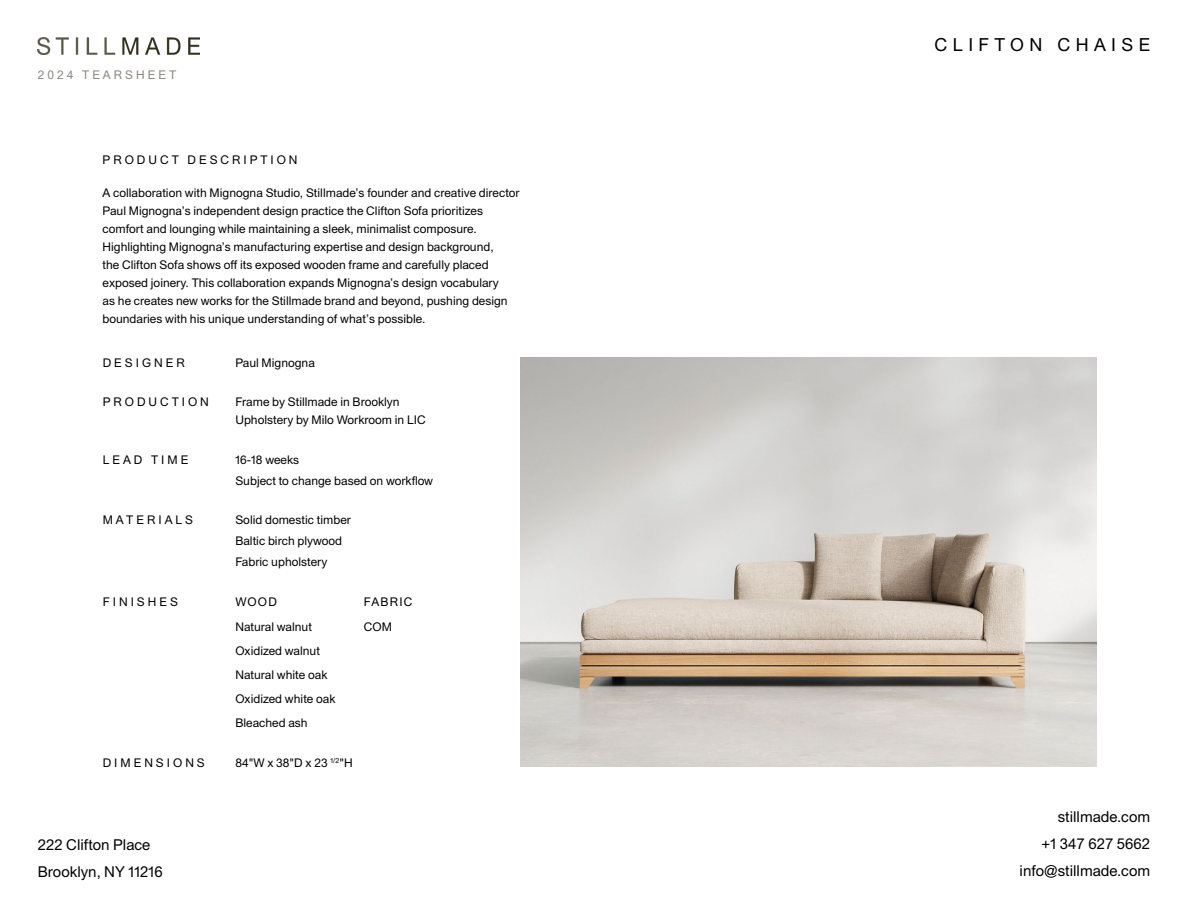
<style>
.page{position:relative;width:1188px;height:918px;background:#fff}
.page>*{position:absolute;margin:0;border:0;box-sizing:border-box;transform-origin:0 0}
.t1{font:18px "Union";letter-spacing:.3em;color:#000}
.t2{font:15px/27px "Union";color:#000}
.t3{font:12px/18px "Union";color:#000101}
.t4{font:12px/24px "Union";color:#000}
.t5{font:12px "Union";letter-spacing:.25em;color:#000}
.t6{font:12px "Union";letter-spacing:.25em;color:#8b887f}
</style>
<div class="page">
<img style="left:38px;top:38px;width:162px;height:17px">
<img style="left:521px;top:358px;width:575px;height:409px">
<p class="t6" style="left:38px;top:68px;width:140px">2024 TEARSHEET</p>
<p class="t5" style="left:103px;top:153px;width:197px">PRODUCT DESCRIPTION</p>
<p class="t3" style="left:103px;top:184px;width:419px">A collaboration with Mignogna Studio, Stillmade’s founder and creative director Paul Mignogna’s independent design practice the Clifton Sofa prioritizes comfort and lounging while maintaining a sleek, minimalist composure.<br>Highlighting Mignogna’s manufacturing expertise and design background,<br>the Clifton Sofa shows off its exposed wooden frame and carefully placed exposed joinery. This collaboration expands Mignogna’s design vocabulary<br>as he creates new works for the Stillmade brand and beyond, pushing design boundaries with his unique understanding of what’s possible.</p>
<p class="t5" style="left:103px;top:356px;width:84px">DESIGNER</p>
<p class="t4" style="left:235px;top:351px;width:81px">Paul Mignogna</p>
<p class="t5" style="left:103px;top:395px;width:108px">PRODUCTION</p>
<p class="t4" style="left:235px;top:393px;width:192px;line-height:18px">Frame by Stillmade in Brooklyn<br>Upholstery by Milo Workroom in LIC</p>
<p class="t5" style="left:103px;top:452px;width:87px">LEAD TIME</p>
<p class="t5" style="left:103px;top:513px;width:92px">MATERIALS</p>
<p class="t4" style="left:235px;top:449px;width:199px;line-height:21px">16-18 weeks<br>Subject to change based on workflow</p>
<p class="t4" style="left:235px;top:510px;width:117px;line-height:21px">Solid domestic timber<br>Baltic birch plywood<br>Fabric upholstery</p>
<p class="t5" style="left:103px;top:595px;width:77px">FINISHES</p>
<p class="t4" style="left:235px;top:590px;width:43px">WOOD</p>
<p class="t4" style="left:364px;top:590px;width:50px">FABRIC</p>
<p class="t4" style="left:235px;top:615px;width:102px">Natural walnut<br>Oxidized walnut<br>Natural white oak<br>Oxidized white oak<br>Bleached ash</p>
<p class="t4" style="left:364px;top:615px;width:30px">COM</p>
<p class="t5" style="left:103px;top:755px;width:104px">DIMENSIONS</p>
<p class="t4" style="left:235px;top:750px;width:119px">84"W x 38"D x 23 <sup>1/2</sup>"H</p>
<p class="t2" style="left:38px;top:832px;width:127px">222 Clifton Place<br>Brooklyn, NY 11216</p>
<h1 class="t1" style="left:935px;top:34px;width:217px">CLIFTON CHAISE</h1>
<p class="t2" style="left:1020px;top:804px;width:132px;text-align:right">stillmade.com<br>+1 347 627 5662 info@stillmade.com</p>
</div>
